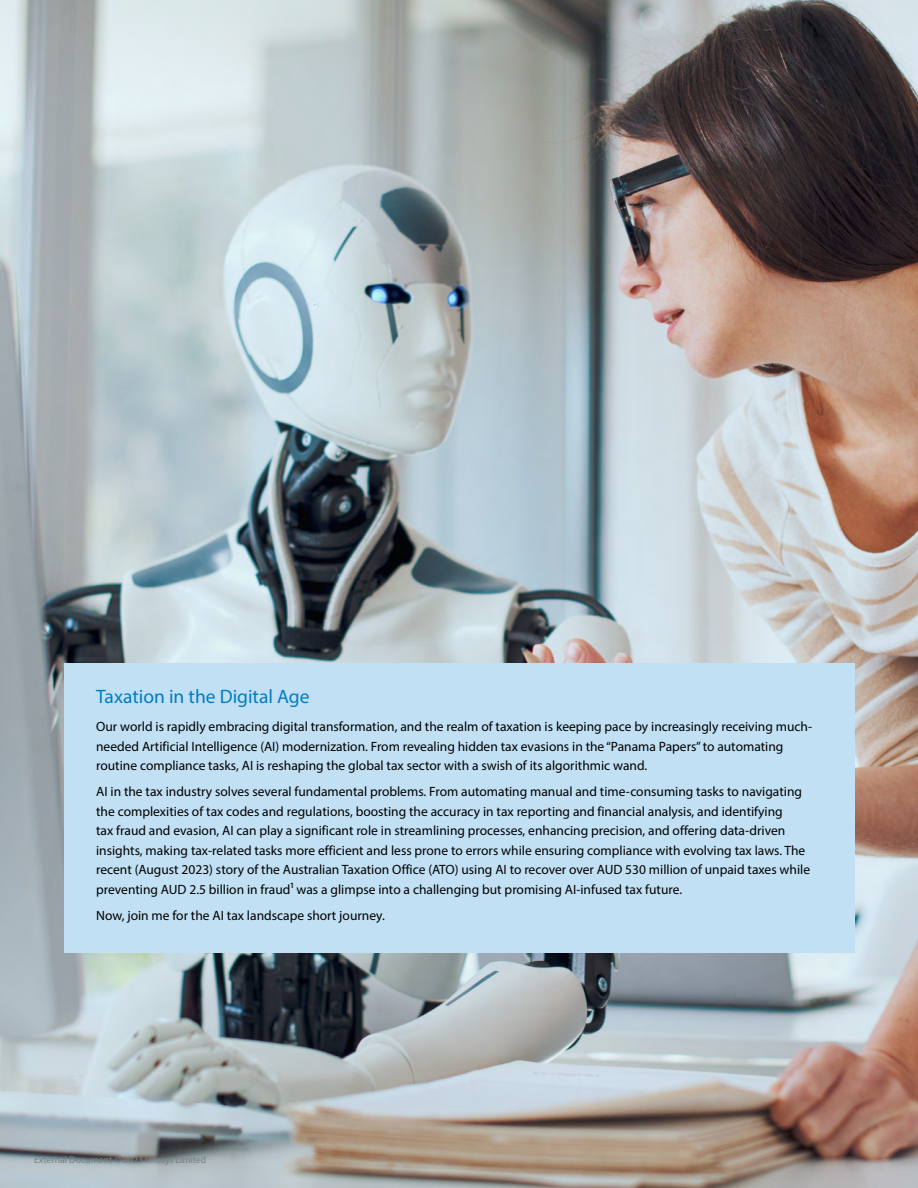
<style>
.page{position:relative;width:918px;height:1188px;background:#fff}
.page>*{position:absolute;margin:0;border:0;box-sizing:border-box;transform-origin:0 0}
.t1{font:19.5px "Myriad Pro";color:#007dc3}
.t2{font:13.5px/19.5px "Myriad Pro";color:#000}
.t3{font:9.75px "Myriad Pro";color:#7f8080}
</style>
<div class="page">
<img style="left:0;top:0;width:918px;height:1188px">
<div style="left:64px;top:663px;width:790px;height:289px;background:#c1e0f4"></div>
<h1 class="t1" style="left:96px;top:685px;width:215px">Taxation in the Digital Age</h1>
<p class="t2" style="left:96px;top:717px;width:718px">Our world is rapidly embracing digital transformation, and the realm of taxation is keeping pace by increasingly receiving much&shy;needed Artificial Intelligence (AI) modernization. From revealing hidden tax evasions in the “Panama Papers” to automating routine compliance tasks, AI is reshaping the global tax sector with a swish of its algorithmic wand.</p>
<p class="t2" style="left:96px;top:782px;width:715px">AI in the tax industry solves several fundamental problems. From automating manual and time-consuming tasks to navigating the complexities of tax codes and regulations, boosting the accuracy in tax reporting and financial analysis, and identifying<br>tax fraud and evasion, AI can play a significant role in streamlining processes, enhancing precision, and offering data-driven insights, making tax-related tasks more efficient and less prone to errors while ensuring compliance with evolving tax laws. The recent (August 2023) story of the Australian Taxation Office (ATO) using AI to recover over AUD 530 million of unpaid taxes while preventing AUD 2.5 billion in fraud1 was a glimpse into a challenging but promising AI-infused tax future.</p>
<p class="t2" style="left:96px;top:905px;width:290px">Now, join me for the AI tax landscape short journey.</p>
<p class="t3" style="left:34px;top:1154px;width:174px">External Document © 2023 Infosys Limited</p>
</div>
